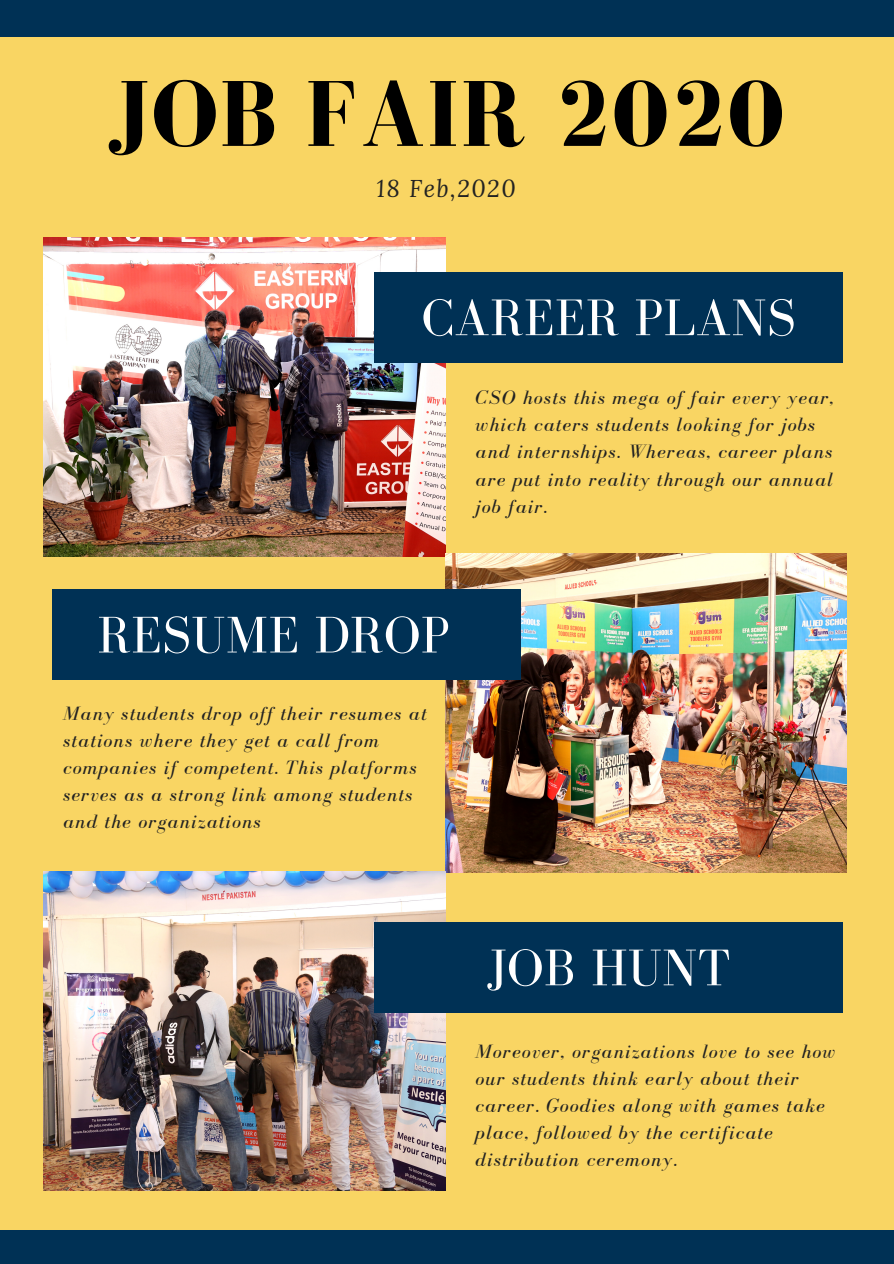
<style>
.page{position:relative;width:894px;height:1264px;background:#fff}
.page>*{position:absolute;margin:0;border:0;box-sizing:border-box;transform-origin:0 0}
.t1{font:700 96px "Bodoni FLF";letter-spacing:.01em;color:#000}
.t2{font:52.95px "Bodoni FLF";letter-spacing:.01em;color:#fff}
.t3{font:italic 24px "Lora";letter-spacing:.06em;color:#222}
.t4{font:italic 19.8px/27px "Bodoni FLF";letter-spacing:.06em;color:#222}
</style>
<div class="page">
<div style="left:0;top:13px;width:893px;height:1240px;background:#f9d563"></div>
<div style="left:0;top:1230px;width:893px;height:33px;background:#003155"></div>
<div style="left:0;top:0;width:893px;height:37px;background:#003155"></div>
<img style="left:44px;top:237px;width:401px;height:319px">
<img style="left:445px;top:553px;width:401px;height:319px">
<img style="left:44px;top:871px;width:401px;height:319px">
<div style="left:374px;top:272px;width:468px;height:91px;background:#003155"></div>
<div style="left:52px;top:589px;width:468px;height:90px;background:#003155"></div>
<div style="left:374px;top:922px;width:468px;height:90px;background:#003155"></div>
<h1 class="t1" style="left:108px;top:62px;width:677px">JOB FAIR 2020</h1>
<p class="t3" style="left:376px;top:172px;width:141px">18 Feb,2020</p>
<h2 class="t2" style="left:421px;top:289px;width:375px">CAREER PLANS</h2>
<p class="t4" style="left:475px;top:384px;width:360px">CSO hosts this mega of fair every year, which caters students looking for jobs and internships. Whereas, career plans are put into reality through our annual job fair.</p>
<h2 class="t2" style="left:97px;top:606px;width:354px">RESUME DROP</h2>
<p class="t4" style="left:63px;top:699px;width:365px">Many students drop off their resumes at stations where they get a call from companies if competent. This platforms serves as a strong link among students and the organizations</p>
<h2 class="t2" style="left:486px;top:939px;width:245px">JOB HUNT</h2>
<p class="t4" style="left:475px;top:1037px;width:361px">Moreover, organizations love to see how our students think early about their career. Goodies along with games take place, followed by the certificate distribution ceremony.</p>
</div>
